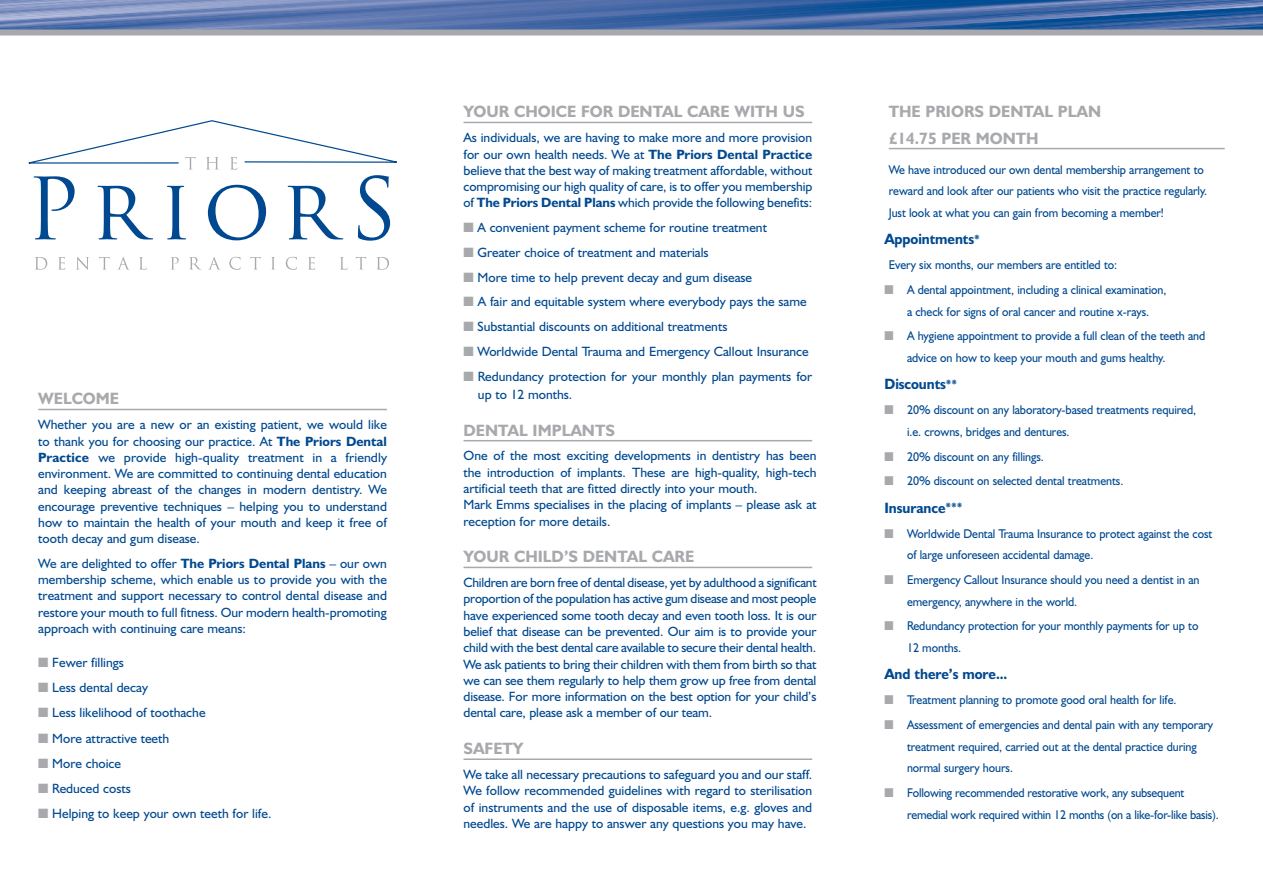
<style>
.page{position:relative;width:1263px;height:893px;background:#fff}
.page>*{position:absolute;margin:0;border:0;box-sizing:border-box;transform-origin:0 0}
.t1{font:700 16.5px/26.1px "Humanist 521 BT";color:#a7a9ac}
.t2{font:700 15px "Humanist 521 BT";letter-spacing:-.005em;color:#004990;scale:.94 1}
.t3{font:13.5px/16.2px "Humanist 521 BT";color:#004990;text-align:justify}
.t4{font:12.75px/21.6px "Humanist 521 BT";letter-spacing:-.005em;color:#004990;scale:.94 1}
.s1{font-weight:700}
.s2{font-size:12px}
</style>
<div class="page">
<hr style="left:463px;top:122px;width:349px;height:1px;background:#a7a9ac">
<hr style="left:463px;top:440px;width:349px;height:1px;background:#a7a9ac">
<hr style="left:463px;top:567px;width:349px;height:1px;background:#a7a9ac">
<hr style="left:463px;top:758px;width:349px;height:2px;background:#a7a9ac">
<hr style="left:38px;top:409px;width:349px;height:1px;background:#a7a9ac">
<img style="left:0;top:0;width:1263px;height:30px">
<div style="left:0;top:30px;width:1263px;height:6px;background:#a7a9ac"></div>
<svg style="left:29px;top:120px;width:368px;height:121px"></svg>
<svg style="left:35px;top:257px;width:12px;height:13px"></svg>
<svg style="left:58px;top:257px;width:7px;height:13px"></svg>
<svg style="left:76px;top:257px;width:13px;height:13px"></svg>
<svg style="left:99px;top:257px;width:11px;height:13px"></svg>
<svg style="left:117px;top:257px;width:13px;height:13px"></svg>
<svg style="left:139px;top:257px;width:8px;height:13px"></svg>
<svg style="left:171px;top:257px;width:8px;height:13px"></svg>
<svg style="left:189px;top:257px;width:13px;height:13px"></svg>
<svg style="left:208px;top:257px;width:13px;height:13px"></svg>
<svg style="left:229px;top:257px;width:12px;height:13px"></svg>
<svg style="left:250px;top:257px;width:11px;height:13px"></svg>
<svg style="left:271px;top:257px;width:4px;height:13px"></svg>
<svg style="left:286px;top:257px;width:11px;height:13px"></svg>
<svg style="left:308px;top:257px;width:7px;height:13px"></svg>
<svg style="left:340px;top:257px;width:8px;height:13px"></svg>
<svg style="left:356px;top:257px;width:10px;height:13px"></svg>
<svg style="left:376px;top:257px;width:13px;height:13px"></svg>
<hr style="left:889px;top:148px;width:336px;height:1px;background:#a7a9ac">
<p class="t1" style="left:38px;top:385px;width:82px">welcome</p>
<p class="t3" style="left:38px;top:416px;width:350px">Whether you are a new or an existing patient, we would like to thank you for choosing our practice. At <span class="s1">The Priors Dental Practice</span> we provide high-quality treatment in a friendly environment. We are committed to continuing dental education and keeping abreast of the changes in modern dentistry. We encourage preventive techniques – helping you to understand how to maintain the health of your mouth and keep it free of tooth decay and gum disease.</p>
<p class="t3" style="left:38px;top:555px;width:350px">We are delighted to offer <span class="s1">The Priors Dental Plans</span> – our own membership scheme, which enable us to provide you with the treatment and support necessary to control dental disease and restore your mouth to full fitness. Our modern health-promoting approach with continuing care means:</p>
<p class="t3" style="left:52px;top:649px;width:221px;line-height:25.2px;text-align:left">Fewer fillings<br>Less dental decay<br>Less likelihood of toothache<br>More attractive teeth<br>More choice<br>Reduced costs<br>Helping to keep your own teeth for life.</p>
<p class="t1" style="left:463px;top:98px;width:343px">Your Choice For Dental Care With Us</p>
<p class="t3" style="left:463px;top:129px;width:350px">As individuals, we are having to make more and more provision for our own health needs. We at <span class="s1">The Priors Dental Practice </span>believe that the best way of making treatment affordable, without compromising our high quality of care, is to offer you membership of <span class="s1">The Priors Dental Plans</span> which provide the following benefits:</p>
<p class="t3" style="left:477px;top:215px;width:336px;line-height:24.8px;text-align:left">A convenient payment scheme for routine treatment Greater choice of treatment and materials<br>More time to help prevent decay and gum disease<br>A fair and equitable system where everybody pays the same Substantial discounts on additional treatments<br>Worldwide Dental Trauma and Emergency Callout Insurance Redundancy protection for your monthly plan payments for</p>
<p class="t3" style="left:478px;top:386px;width:96px">up to 12 months.</p>
<p class="t1" style="left:463px;top:417px;width:153px">Dental Implants</p>
<p class="t3" style="left:463px;top:447px;width:354px;text-align:left">One of the most exciting developments in dentistry has been the introduction of implants. These are high-quality, high-tech artificial teeth that are fitted directly into your mouth.<br>Mark Emms specialises in the placing of implants – please ask at reception for more details.</p>
<p class="t1" style="left:463px;top:543px;width:232px">Your child’s dental care</p>
<p class="t3" style="left:463px;top:574px;width:355px">Children are born free of dental disease, yet by adulthood a significant proportion of the population has active gum disease and most people have experienced some tooth decay and even tooth loss. It is our belief that disease can be prevented. Our aim is to provide your child with the best dental care available to secure their dental health.<br>We ask patients to bring their children with them from birth so that we can see them regularly to help them grow up free from dental disease. For more information on the best option for your child’s dental care, please ask a member of our team.</p>
<p class="t1" style="left:463px;top:735px;width:62px">Safety</p>
<p class="t3" style="left:463px;top:766px;width:350px">We take all necessary precautions to safeguard you and our staff.<br>We follow recommended guidelines with regard to sterilisation of instruments and the use of disposable items, e.g. gloves and needles. We are happy to answer any questions you may have.</p>
<p class="t1" style="left:889px;top:98px;width:214px">The Priors Dental Plan £14.75 per month</p>
<p class="t4" style="left:889px;top:158px;width:340px">We have introduced our own dental membership arrangement to reward and look after our patients who visit the practice regularly.<br>Just look at what you can gain from becoming a member!</p>
<p class="t2" style="left:884px;top:230px;width:103px">Appointments<span class="s2">*</span></p>
<p class="t4" style="left:907px;top:252px;width:278px;line-height:24.8px;text-indent:-18px">Every six months, our members are entitled to:<br>A dental appointment, including a clinical examination,</p>
<p class="t4" style="left:907px;top:299px;width:319px;line-height:24.8px">a check for signs of oral cancer and routine x-rays.<br>A hygiene appointment to provide a full clean of the teeth and</p>
<p class="t4" style="left:907px;top:346px;width:276px">advice on how to keep your mouth and gums healthy.</p>
<p class="t2" style="left:884px;top:375px;width:79px">Discounts<span class="s2">**</span></p>
<p class="t4" style="left:907px;top:399px;width:309px">20% discount on any laboratory-based treatments required, i.e. crowns, bridges and dentures.</p>
<p class="t4" style="left:907px;top:444px;width:232px;line-height:24.8px">20% discount on any fillings.<br>20% discount on selected dental treatments.</p>
<p class="t2" style="left:884px;top:498px;width:84px">Insurance<span class="s2">***</span></p>
<p class="t4" style="left:907px;top:522px;width:326px">Worldwide Dental Trauma Insurance to protect against the cost of large unforeseen accidental damage.</p>
<p class="t4" style="left:907px;top:569px;width:313px">Emergency Callout Insurance should you need a dentist in an emergency, anywhere in the world.</p>
<p class="t4" style="left:907px;top:615px;width:312px">Redundancy protection for your monthly payments for up to<br>12 months.</p>
<p class="t2" style="left:884px;top:665px;width:132px">And there’s more...</p>
<p class="t4" style="left:907px;top:687px;width:327px;line-height:24.8px">Treatment planning to promote good oral health for life.<br>Assessment of emergencies and dental pain with any temporary</p>
<p class="t4" style="left:907px;top:735px;width:310px">treatment required, carried out at the dental practice during normal surgery hours.</p>
<p class="t4" style="left:907px;top:782px;width:333px">Following recommended restorative work, any subsequent remedial work required within 12 months (on a like-for-like basis).</p>
</div>
